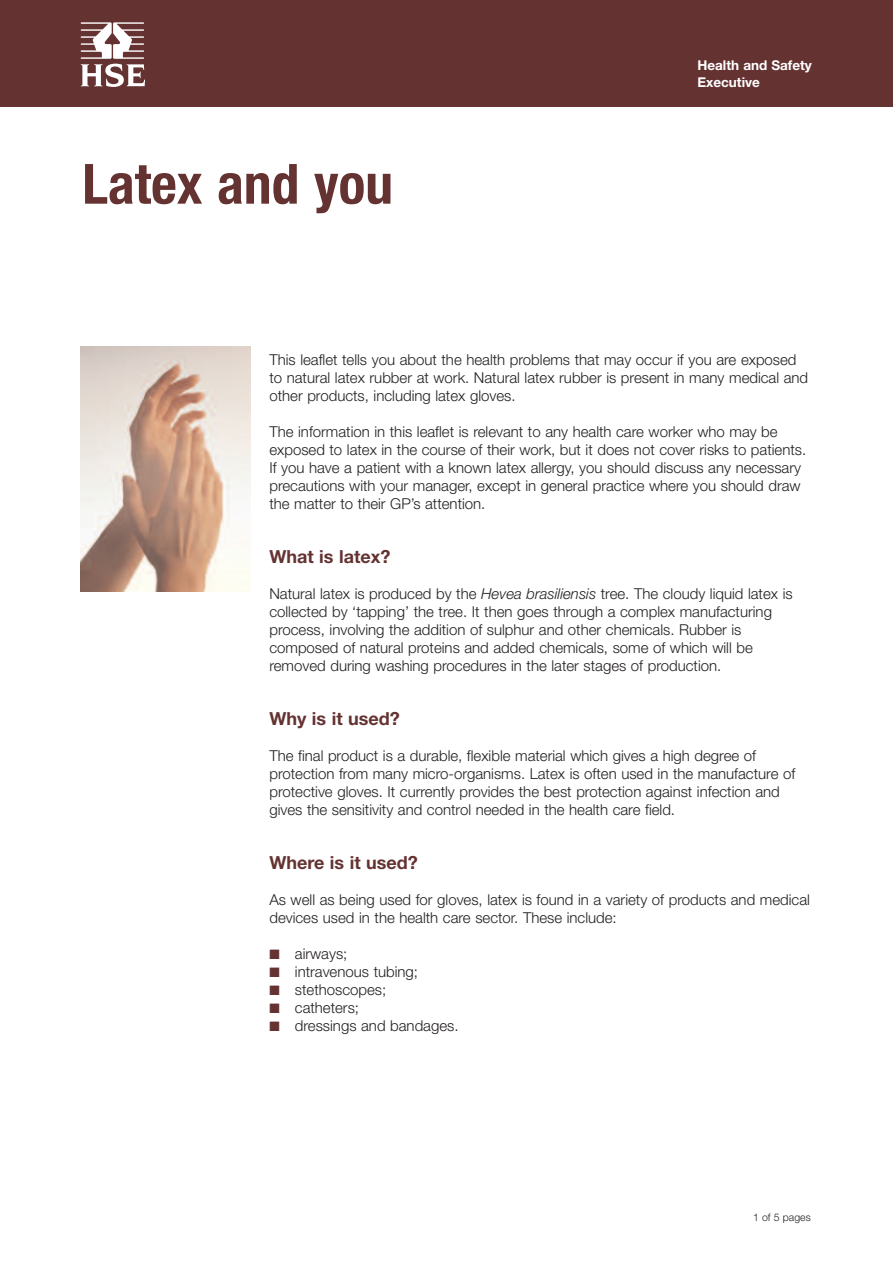
<style>
.page{position:relative;width:893px;height:1263px;background:#fff}
.page>*{position:absolute;margin:0;border:0;box-sizing:border-box;transform-origin:0 0}
.t1{font:700 condensed 55.5px "Helvetica Neue";color:#653232}
.t2{font:700 18px "Helvetica Neue";color:#653232}
.t3{font:300 15px/18px "Helvetica Neue";color:#231f20}
.t4{font:700 13.5px/16.5px "Helvetica Neue";color:#fff}
.t5{font:300 10.5px "Helvetica Neue";color:#231f20}
.s1{font-style:italic}
.s2{color:#653232}
</style>
<div class="page">
<div style="left:0;top:0;width:893px;height:106px;background:#653232"></div>
<svg style="left:81px;top:22px;width:64px;height:65px"></svg>
<img style="left:81px;top:347px;width:170px;height:244px">
<h1 class="t1" style="left:82px;top:150px;width:312px">Latex and you</h1>
<p class="t4" style="left:697px;top:59px;width:116px">Health and Safety<br>Executive</p>
<p class="t3" style="left:269px;top:352px;width:540px">This leaflet tells you about the health problems that may occur if you are exposed to natural latex rubber at work. Natural latex rubber is present in many medical and other products, including latex gloves.</p>
<p class="t3" style="left:269px;top:424px;width:538px">The information in this leaflet is relevant to any health care worker who may be exposed to latex in the course of their work, but it does not cover risks to patients.<br>If you have a patient with a known latex allergy, you should discuss any necessary precautions with your manager, except in general practice where you should draw the matter to their GP’s attention.</p>
<p class="t2" style="left:269px;top:550px;width:122px">What is latex?</p>
<p class="t3" style="left:269px;top:586px;width:525px">Natural latex is produced by the <span class="s1">Hevea brasiliensis</span> tree. The cloudy liquid latex is collected by ‘tapping’ the tree. It then goes through a complex manufacturing process, involving the addition of sulphur and other chemicals. Rubber is composed of natural proteins and added chemicals, some of which will be removed during washing procedures in the later stages of production.</p>
<p class="t2" style="left:269px;top:712px;width:132px">Why is it used?</p>
<p class="t3" style="left:269px;top:748px;width:527px">The final product is a durable, flexible material which gives a high degree of protection from many micro-organisms. Latex is often used in the manufacture of protective gloves. It currently provides the best protection against infection and gives the sensitivity and control needed in the health care field.</p>
<p class="t2" style="left:269px;top:856px;width:150px">Where is it used?</p>
<p class="t3" style="left:269px;top:892px;width:542px">As well as being used for gloves, latex is found in a variety of products and medical devices used in the health care sector. These include:</p>
<p class="t3" style="left:269px;top:946px;width:80px"><span class="s2">■</span> airways;</p>
<p class="t3" style="left:269px;top:964px;width:150px"><span class="s2">■</span> intravenous tubing;</p>
<p class="t3" style="left:269px;top:982px;width:118px"><span class="s2">■</span> stethoscopes;</p>
<p class="t3" style="left:269px;top:1000px;width:91px"><span class="s2">■</span> catheters;</p>
<p class="t3" style="left:269px;top:1018px;width:191px"><span class="s2">■</span> dressings and bandages.</p>
<p class="t5" style="left:753px;top:1213px;width:59px">1 of 5 pages</p>
</div>
